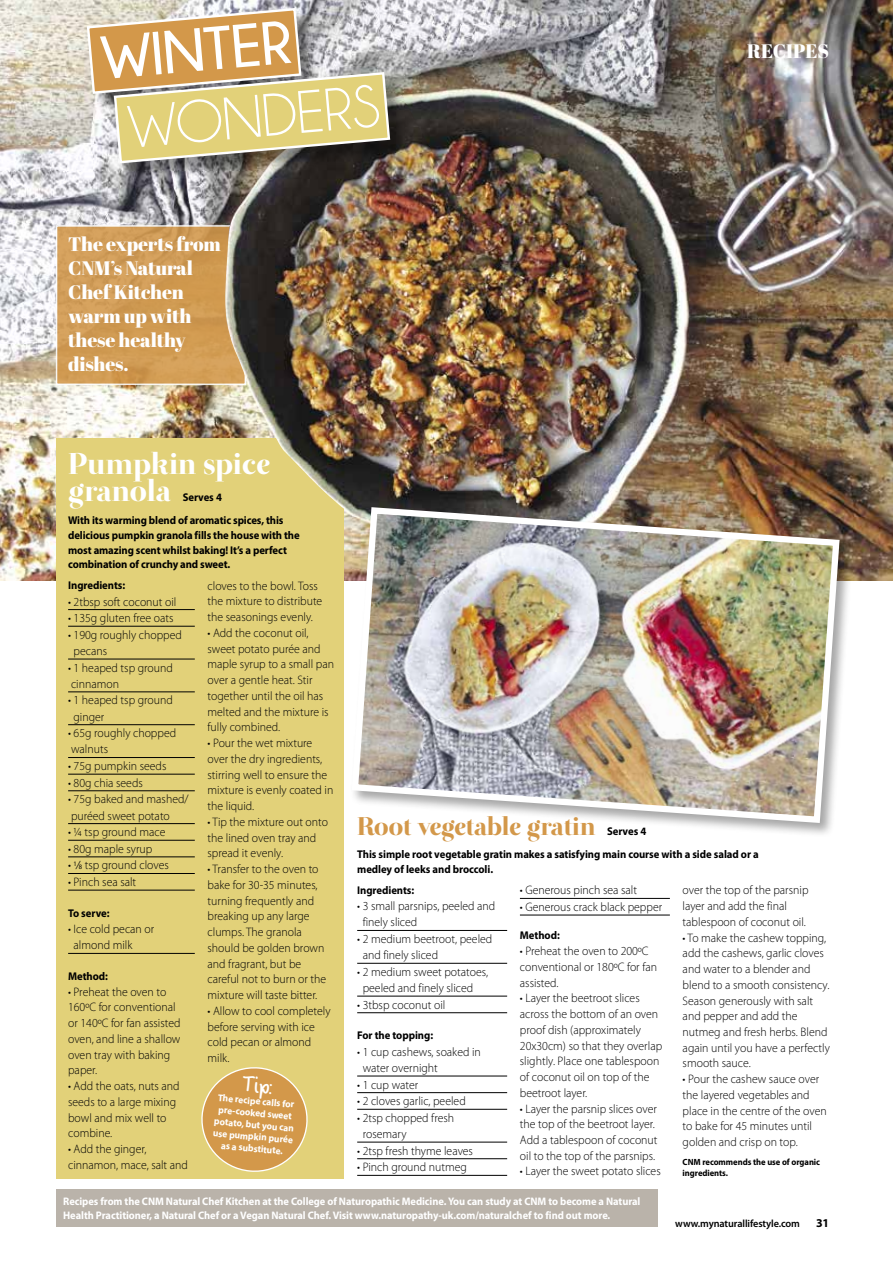
<style>
.page{position:relative;width:893px;height:1263px;background:#fff}
.page>*{position:absolute;margin:0;border:0;box-sizing:border-box;transform-origin:0 0}
.t1{font:60.75px "Champagne&Limousines";color:#fff}
.t2{font:700 60.75px "Champagne&Limousines";color:#fff}
.t3{font:30px/27px "Otama ep";letter-spacing:-.02em;color:#fff;scale:1.05 1}
.t4{font:25.5px "Otama ep";letter-spacing:-.02em;color:#d3984a;scale:1.05 1}
.t5{font:22.35px "White Chocolate Mint";color:#fff;scale:1.09 1}
.t6{font:19.5px/24px "Abril Fatface";letter-spacing:-.01em;color:#fff}
.t7{font:300 12.3px/15.8px "Myriad Pro";color:#000;scale:.96 1}
.t8{font:700 12px "Myriad Pro";color:#000}
.t9{font:700 11.25px/23.2px "Myriad Pro";letter-spacing:-.01em;color:#000;scale:.95 1}
.t10{font:700 10.95px/13.5px "Myriad Pro";letter-spacing:-.005em;color:#fff;scale:.95 1}
.t11{font:600 10.5px "Myriad Pro";letter-spacing:-.01em;color:#000}
.t12{font:700 9.9px/11.9px "Myriad Pro";color:#fff;text-align:center;scale:.95 1}
.t13{font:700 9px/10.5px "Myriad Pro";letter-spacing:-.005em;color:#000;scale:.95 1}
.s1{font-weight:400}
.s2{font-weight:400;font-size:6.75px}
</style>
<div class="page">
<img style="left:0;top:0;width:893px;height:580px">
<div style="left:56px;top:225px;width:190px;height:160px;background:#d19b54;border:2px solid #fff"></div>
<hr style="left:357px;top:930px;width:150px;height:1px;background:#000">
<hr style="left:357px;top:963px;width:150px;height:1px;background:#000">
<hr style="left:357px;top:996px;width:150px;height:1px;background:#000">
<hr style="left:357px;top:1012px;width:150px;height:1px;background:#000">
<hr style="left:357px;top:1076px;width:150px;height:1px;background:#000">
<hr style="left:357px;top:1092px;width:150px;height:1px;background:#000">
<hr style="left:357px;top:1109px;width:150px;height:1px;background:#000">
<hr style="left:357px;top:1142px;width:150px;height:1px;background:#000">
<hr style="left:357px;top:1158px;width:150px;height:1px;background:#000">
<hr style="left:357px;top:1175px;width:150px;height:1px;background:#000">
<hr style="left:520px;top:898px;width:150px;height:1px;background:#000">
<hr style="left:520px;top:915px;width:150px;height:1px;background:#000">
<div style="left:56px;top:438px;width:287px;height:741px;background:#e2d179"></div>
<hr style="left:68px;top:609px;width:127px;height:1px;background:#000">
<hr style="left:68px;top:626px;width:127px;height:1px;background:#000">
<hr style="left:68px;top:659px;width:127px;height:1px;background:#000">
<hr style="left:68px;top:692px;width:127px;height:1px;background:#000">
<hr style="left:68px;top:724px;width:127px;height:1px;background:#000">
<hr style="left:68px;top:757px;width:127px;height:1px;background:#000">
<hr style="left:68px;top:774px;width:127px;height:1px;background:#000">
<hr style="left:68px;top:790px;width:127px;height:1px;background:#000">
<hr style="left:68px;top:823px;width:127px;height:1px;background:#000">
<hr style="left:68px;top:840px;width:127px;height:1px;background:#000">
<hr style="left:68px;top:857px;width:127px;height:1px;background:#000">
<hr style="left:68px;top:873px;width:127px;height:1px;background:#000">
<hr style="left:68px;top:890px;width:127px;height:1px;background:#000">
<hr style="left:68px;top:953px;width:127px;height:1px;background:#000">
<img style="left:225px;top:95px;width:296px;height:453px">
<div style="left:350px;top:505px;width:504px;height:332px;background:#000;opacity:.35"></div>
<img style="left:348px;top:504px;width:495px;height:322px">
<div style="left:117px;top:75px;width:291px;height:107px;background:#000;opacity:.4"></div>
<svg style="left:85px;top:7px;width:306px;height:158px;background:#ccb581"></svg>
<svg style="left:201px;top:1067px;width:107px;height:105px"></svg>
<div style="left:56px;top:1189px;width:601px;height:38px;background:#bab3aa"></div>
<h1 class="t2" style="left:99px;top:25px;width:192px;rotate:-5deg">WINTER</h1>
<h1 class="t1" style="left:126px;top:97px;width:254px;rotate:-5deg">WONDERS</h1>
<h3 class="t6" style="left:68px;top:232px;width:154px">The experts from<br>CNM’s Natural<br>Chef Kitchen warm up with these healthy dishes.</h3>
<h2 class="t3" style="left:68px;top:450px;width:194px">Pumpkin spice granola</h2>
<p class="t9" style="left:68px;top:485px;width:228px;text-indent:115px">Serves 4<br>With its warming blend of aromatic spices, this</p>
<p class="t9" style="left:68px;top:527px;width:245px;line-height:14.7px">delicious pumpkin granola fills the house with the most amazing scent whilst baking! It’s a perfect combination of crunchy and sweet.</p>
<h3 class="t6" style="left:747px;top:38px;width:84px">RECIPES</h3>
<p class="t9" style="left:68px;top:573px;width:62px">Ingredients:</p>
<p class="t7" style="left:68px;top:593px;width:114px">• 2tbsp soft coconut oil</p>
<p class="t7" style="left:68px;top:610px;width:111px">• 135g gluten free oats</p>
<p class="t7" style="left:74px;top:626px;width:114px;line-height:16.2px;text-indent:-6px">• 190g roughly chopped pecans</p>
<p class="t7" style="left:68px;top:659px;width:111px;line-height:16.2px">• 1 heaped tsp ground cinnamon</p>
<p class="t7" style="left:74px;top:692px;width:105px;line-height:16.2px;text-indent:-6px">• 1 heaped tsp ground ginger</p>
<p class="t7" style="left:68px;top:725px;width:114px;line-height:16.2px">• 65g roughly chopped walnuts</p>
<p class="t7" style="left:68px;top:758px;width:104px">• 75g pumpkin seeds</p>
<p class="t7" style="left:68px;top:775px;width:79px">• 80g chia seeds</p>
<p class="t7" style="left:68px;top:791px;width:127px;line-height:16.2px">• 75g baked and mashed/ puréed sweet potato</p>
<p class="t7" style="left:68px;top:824px;width:103px">• ¼ tsp ground mace</p>
<p class="t7" style="left:68px;top:841px;width:89px">• 80g maple syrup</p>
<p class="t7" style="left:68px;top:857px;width:106px">• <sup>1</sup><span class="s1">⁄</span><span class="s2">8</span> tsp ground cloves</p>
<p class="t7" style="left:68px;top:874px;width:72px">• Pinch sea salt</p>
<p class="t9" style="left:68px;top:901px;width:45px">To serve:</p>
<p class="t7" style="left:74px;top:921px;width:86px;line-height:16.2px;text-indent:-6px">• Ice cold pecan or almond milk</p>
<p class="t9" style="left:68px;top:964px;width:44px">Method:</p>
<p class="t7" style="left:68px;top:983px;width:119px">• Preheat the oven to<br>160ºC for conventional or 140ºC for fan assisted oven, and line a shallow oven tray with baking paper.</p>
<p class="t7" style="left:68px;top:1078px;width:118px">• Add the oats, nuts and seeds to a large mixing bowl and mix well to combine.</p>
<p class="t7" style="left:68px;top:1141px;width:126px">• Add the ginger, cinnamon, mace, salt and</p>
<p class="t7" style="left:208px;top:577px;width:121px">cloves to the bowl. Toss the mixture to distribute the seasonings evenly.</p>
<p class="t7" style="left:208px;top:625px;width:133px">• Add the coconut oil, sweet potato purée and maple syrup to a small pan over a gentle heat. Stir together until the oil has melted and the mixture is fully combined.</p>
<p class="t7" style="left:208px;top:735px;width:133px">• Pour the wet mixture over the dry ingredients, stirring well to ensure the mixture is evenly coated in the liquid.</p>
<p class="t7" style="left:208px;top:814px;width:127px">• Tip the mixture out onto the lined oven tray and spread it evenly.</p>
<p class="t7" style="left:208px;top:861px;width:125px">• Transfer to the oven to bake for 30-35 minutes, turning frequently and breaking up any large clumps. The granola should be golden brown and fragrant, but be careful not to burn or the mixture will taste bitter.</p>
<p class="t7" style="left:208px;top:1003px;width:130px">• Allow to cool completely before serving with ice cold pecan or almond milk.</p>
<h3 class="t5" style="left:244px;top:1069px;width:29px;rotate:5deg">Tip:</h3>
<p class="t12" style="left:217px;top:1091px;width:86px;rotate:5deg">The recipe calls for pre-cooked sweet potato, but you can use pumpkin purée as a substitute.</p>
<h3 class="t4" style="left:357px;top:811px;width:229px">Root vegetable gratin</h3>
<p class="t9" style="left:357px;top:819px;width:424px;text-indent:250px">Serves 4<br>This simple root vegetable gratin makes a satisfying main course with a side salad or a</p>
<p class="t9" style="left:357px;top:857px;width:145px">medley of leeks and broccoli.</p>
<p class="t9" style="left:357px;top:878px;width:62px">Ingredients:</p>
<p class="t7" style="left:363px;top:898px;width:140px;line-height:16.2px;text-indent:-6px">• 3 small parsnips, peeled and finely sliced</p>
<p class="t7" style="left:363px;top:931px;width:137px;line-height:16.2px;text-indent:-6px">• 2 medium beetroot, peeled and finely sliced</p>
<p class="t7" style="left:363px;top:963px;width:132px;line-height:16.2px;text-indent:-6px">• 2 medium sweet potatoes, peeled and finely sliced</p>
<p class="t7" style="left:357px;top:996px;width:93px">• 3tbsp coconut oil</p>
<p class="t9" style="left:357px;top:1023px;width:81px">For the topping:</p>
<p class="t7" style="left:363px;top:1043px;width:125px;line-height:16.2px;text-indent:-6px">• 1 cup cashews, soaked in water overnight</p>
<p class="t7" style="left:357px;top:1076px;width:65px">• 1 cup water</p>
<p class="t7" style="left:357px;top:1093px;width:115px">• 2 cloves garlic, peeled</p>
<p class="t7" style="left:363px;top:1109px;width:97px;line-height:16.2px;text-indent:-6px">• 2tsp chopped fresh rosemary</p>
<p class="t7" style="left:357px;top:1142px;width:122px">• 2tsp fresh thyme leaves</p>
<p class="t7" style="left:357px;top:1159px;width:116px">• Pinch ground nutmeg</p>
<p class="t7" style="left:520px;top:882px;width:123px">• Generous pinch sea salt</p>
<p class="t7" style="left:520px;top:899px;width:150px">• Generous crack black pepper</p>
<p class="t9" style="left:520px;top:923px;width:44px">Method:</p>
<p class="t7" style="left:520px;top:943px;width:144px">• Preheat the oven to 200ºC conventional or 180ºC for fan assisted.</p>
<p class="t7" style="left:520px;top:990px;width:150px">• Layer the beetroot slices across the bottom of an oven proof dish (approximately<br>20x30cm) so that they overlap slightly. Place one tablespoon of coconut oil on top of the beetroot layer.</p>
<p class="t7" style="left:520px;top:1100px;width:145px">• Layer the parsnip slices over the top of the beetroot layer.<br>Add a tablespoon of coconut oil to the top of the parsnips.</p>
<p class="t7" style="left:520px;top:1163px;width:148px">• Layer the sweet potato slices</p>
<p class="t7" style="left:683px;top:882px;width:133px">over the top of the parsnip layer and add the final tablespoon of coconut oil.</p>
<p class="t7" style="left:683px;top:929px;width:155px">• To make the cashew topping, add the cashews, garlic cloves and water to a blender and blend to a smooth consistency.<br>Season generously with salt and pepper and add the nutmeg and fresh herbs. Blend again until you have a perfectly smooth sauce.</p>
<p class="t7" style="left:683px;top:1071px;width:152px">• Pour the cashew sauce over the layered vegetables and place in the centre of the oven to bake for 45 minutes until golden and crisp on top.</p>
<p class="t13" style="left:683px;top:1157px;width:146px">CNM recommends the use of organic ingredients.</p>
<p class="t10" style="left:63px;top:1194px;width:609px">Recipes from the CNM Natural Chef Kitchen at the College of Naturopathic Medicine. You can study at CNM to become a Natural<br>Health Practitioner, a Natural Chef or a Vegan Natural Chef. Visit www.naturopathy-uk.com/naturalchef to find out more.</p>
<p class="t11" style="left:675px;top:1216px;width:126px">www.mynaturallifestyle.com</p>
<p class="t8" style="left:816px;top:1215px;width:15px">31</p>
</div>
